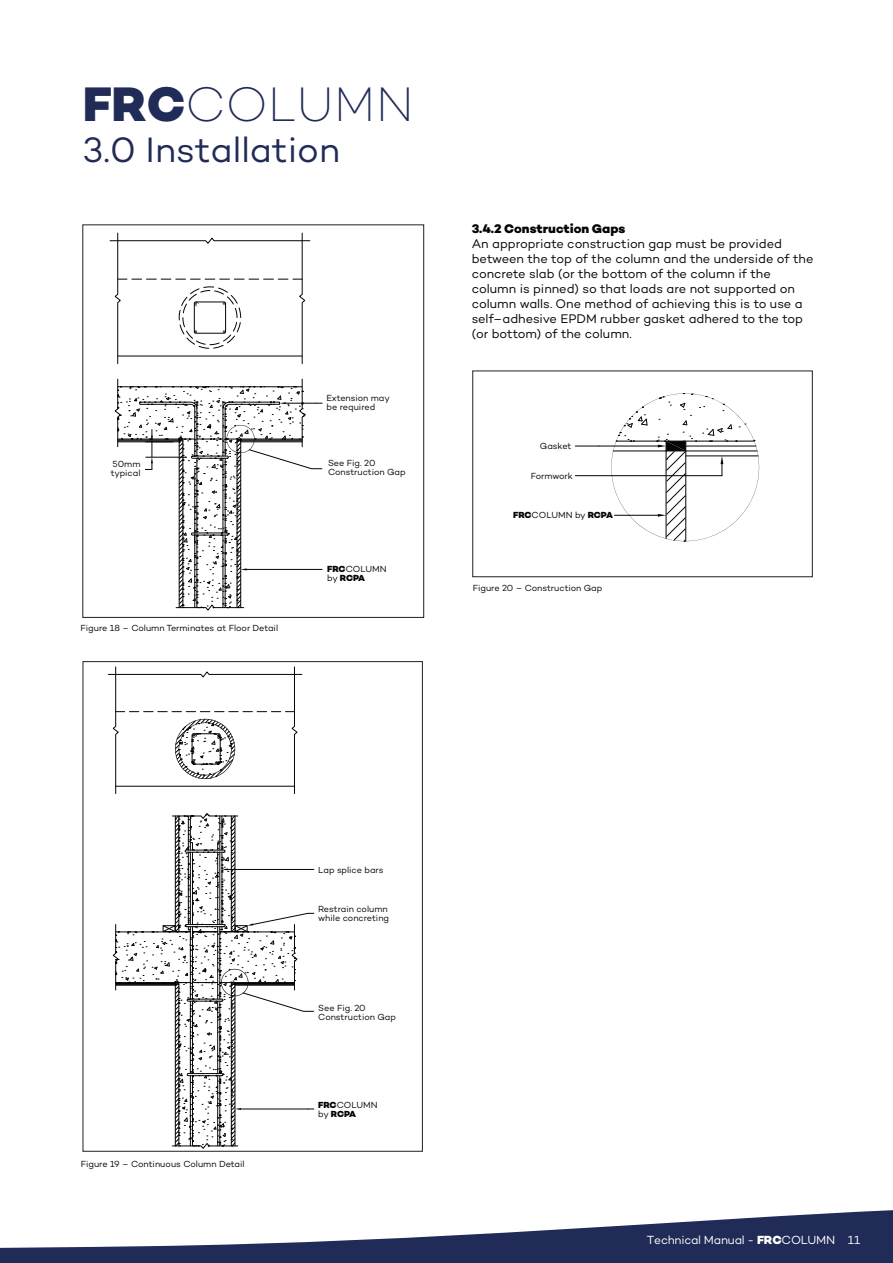
<style>
.page{position:relative;width:893px;height:1263px;background:#fff}
.page>*{position:absolute;margin:0;border:0;box-sizing:border-box;transform-origin:0 0}
.t1{font:200 49.35px "Campton";color:#202b57}
.t2{font:36px "Campton";color:#202b57}
.t3{font:12.75px/15px "Campton";letter-spacing:-.005em;color:#050504}
.t4{font:800 12.75px "Campton";color:#050504}
.t5{font:12px "Campton";letter-spacing:-.02em;color:#fff}
.t6{font:9px/9px "Campton";color:#050504}
.s1{font-weight:800}
</style>
<div class="page">
<div style="left:473px;top:371px;width:339px;height:206px;border:1px solid #231f20"></div>
<svg style="left:107px;top:232px;width:291px;height:386px"></svg>
<svg style="left:108px;top:666px;width:195px;height:128px"></svg>
<svg style="left:112px;top:813px;width:203px;height:336px"></svg>
<svg style="left:575px;top:393px;width:184px;height:149px"></svg>
<svg style="left:0;top:1210px;width:893px;height:53px;fill:#202b57"></svg>
<div style="left:543px;top:507px;width:70px;height:28px;background:#fff"></div>
<div style="left:323px;top:385px;width:87px;height:211px;background:#fff"></div>
<div style="left:106px;top:455px;width:39px;height:35px;background:#fff"></div>
<h1 class="t1" style="left:83px;top:74px;width:333px"><span class="s1">FRC</span>COLUMN</h1>
<h2 class="t2" style="left:83px;top:127px;width:259px">3.0 Installation</h2>
<p class="t6" style="left:111px;top:460px;width:31px">50mm typical</p>
<p class="t6" style="left:81px;top:623px;width:199px">Figure 18 – Column Terminates at Floor Detail</p>
<p class="t6" style="left:326px;top:394px;width:65px">Extension may be required</p>
<p class="t6" style="left:328px;top:458px;width:79px">See Fig. 20<br>Construction Gap</p>
<p class="t6" style="left:327px;top:564px;width:61px"><span class="s1">FRC</span>COLUMN by <span class="s1">RCPA</span></p>
<p class="t4" style="left:472px;top:221px;width:155px">3.4.2 Construction Gaps</p>
<p class="t3" style="left:472px;top:236px;width:343px">An appropriate construction gap must be provided between the top of the column and the underside of the concrete slab (or the bottom of the column if the column is pinned) so that loads are not supported on column walls. One method of achieving this is to use a self–adhesive EPDM rubber gasket adhered to the top (or bottom) of the column.</p>
<p class="t6" style="left:540px;top:441px;width:33px">Gasket</p>
<p class="t6" style="left:531px;top:471px;width:44px">Formwork</p>
<p class="t6" style="left:513px;top:510px;width:101px"><span class="s1">FRC</span>COLUMN by <span class="s1">RCPA</span></p>
<p class="t6" style="left:473px;top:583px;width:131px">Figure 20 – Construction Gap</p>
<p class="t6" style="left:81px;top:1159px;width:165px">Figure 19 – Continuous Column Detail</p>
<p class="t6" style="left:318px;top:865px;width:67px">Lap splice bars</p>
<p class="t6" style="left:318px;top:904px;width:72px">Restrain column while concreting</p>
<p class="t6" style="left:318px;top:1003px;width:79px">See Fig. 20<br>Construction Gap</p>
<p class="t6" style="left:318px;top:1100px;width:61px"><span class="s1">FRC</span>COLUMN by <span class="s1">RCPA</span></p>
<p class="t5" style="left:647px;top:1233px;width:215px">Technical Manual - <span class="s1">FRC</span>COLUMN 11</p>
</div>
